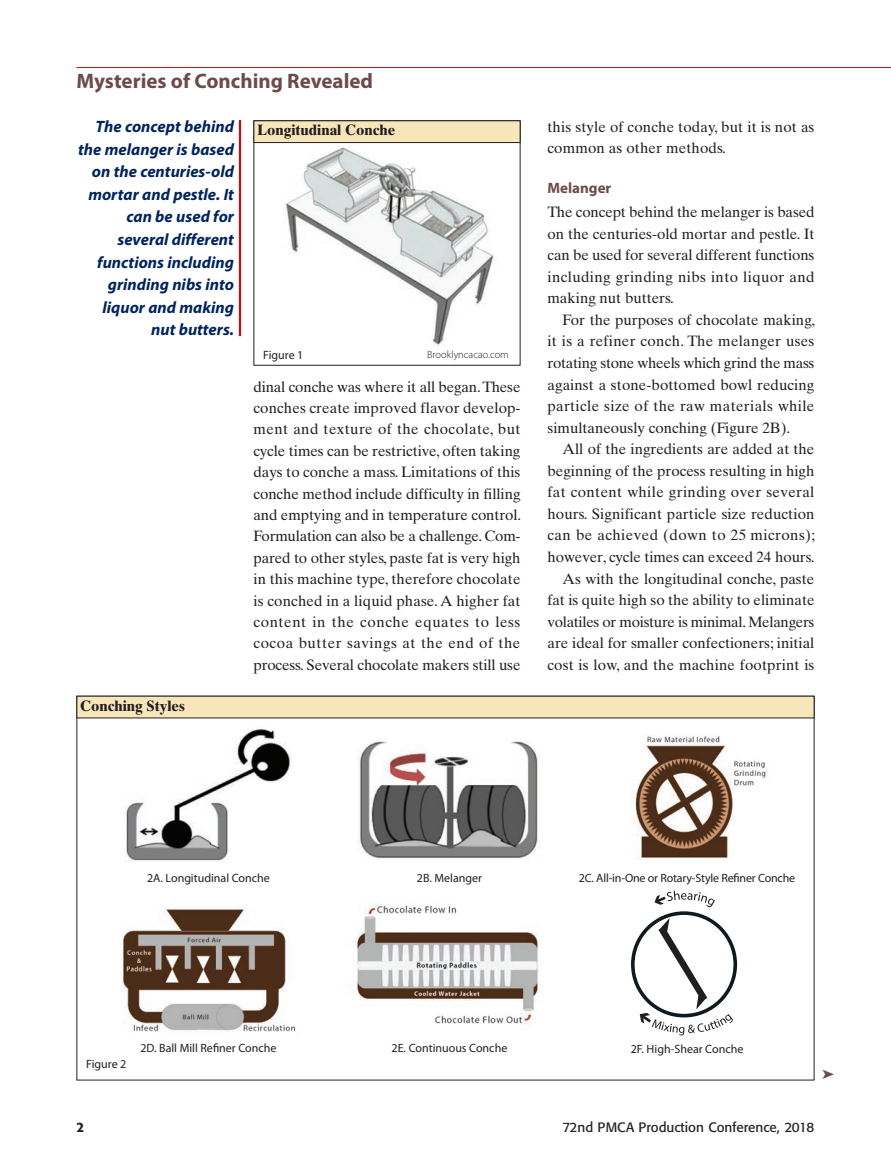
<style>
.page{position:relative;width:891px;height:1175px;background:#fff}
.page>*{position:absolute;margin:0;border:0;box-sizing:border-box;transform-origin:0 0}
.t1{font:700 21px "Myriad Pro";color:#6d4b4d}
.t2{font:italic 700 16.5px/22.5px "Myriad Pro";color:#00245d;text-align:right}
.t3{font:15px/21.6px "Times Ten";color:#231f20;text-align:justify}
.t4{font:700 15px "Times Ten";color:#231f20}
.t5{font:700 15px "Myriad Pro";color:#6d4b4d}
.t6{font:13.5px "Formata";color:#231f20}
.t7{font:500 13.5px "Formata";color:#231f20}
.t8{font:12px "Myriad Pro";color:#231f20}
.t9{font:300 10.5px "Myriad Pro";color:#231f20}
</style>
<div class="page">
<hr style="left:76px;top:67px;width:815px;height:1px;background:#bb1018">
<hr style="left:239px;top:120px;width:2px;height:216px;background:#bb1018">
<div style="left:254px;top:121px;width:266px;height:21px;background:#f6e6ba"></div>
<div style="left:254px;top:120px;width:266px;height:23px;border:1px solid #231f20"></div>
<img style="left:284px;top:147px;width:211px;height:200px">
<div style="left:77px;top:696px;width:737px;height:21px;background:#f6e6ba"></div>
<img style="left:125px;top:728px;width:166px;height:134px">
<img style="left:358px;top:741px;width:180px;height:118px">
<img style="left:635px;top:736px;width:131px;height:123px">
<img style="left:122px;top:906px;width:174px;height:126px">
<img style="left:355px;top:904px;width:184px;height:120px">
<svg style="left:631px;top:890px;width:106px;height:145px"></svg>
<h1 class="t1" style="left:76px;top:73px;width:298px">Mysteries of Conching Revealed</h1>
<p class="t2" style="left:78px;top:117px;width:157px">The concept behind the melanger is based on the centuries-old mortar and pestle. It can be used for several different functions including grinding nibs into liquor and making nut butters.</p>
<p class="t4" style="left:257px;top:125px;width:139px">Longitudinal Conche</p>
<p class="t8" style="left:263px;top:350px;width:42px">Figure 1</p>
<p class="t9" style="left:427px;top:351px;width:83px">Brooklyncacao.com</p>
<p class="t4" style="left:80px;top:700px;width:106px">Conching Styles</p>
<p class="t3" style="left:254px;top:377px;width:269px">dinal conche was where it all began. These conches create improved flavor develop&shy;ment and texture of the chocolate, but cycle times can be restrictive, often taking days to conche a mass. Limitations of this conche method include difficulty in filling and emptying and in temperature control.<br>Formulation can also be a challenge. Com&shy;pared to other styles, paste fat is very high in this machine type, therefore chocolate is conched in a liquid phase. A higher fat content in the conche equates to less cocoa butter savings at the end of the process. Several chocolate makers still use</p>
<p class="t3" style="left:548px;top:117px;width:268px">this style of conche today, but it is not as common as other methods.</p>
<p class="t5" style="left:548px;top:182px;width:65px">Melanger</p>
<p class="t3" style="left:548px;top:203px;width:269px">The concept behind the melanger is based on the centuries-old mortar and pestle. It can be used for several different functions including grinding nibs into liquor and making nut butters.</p>
<p class="t3" style="left:548px;top:310px;width:269px;text-indent:15px">For the purposes of chocolate making, it is a refiner conch. The melanger uses rotating stone wheels which grind the mass against a stone-bottomed bowl reducing particle size of the raw materials while simultaneously conching (Figure 2B).</p>
<p class="t3" style="left:548px;top:440px;width:269px;text-align:right">All of the ingredients are added at the beginning of the process resulting in high fat content while grinding over several hours. Significant particle size reduction can be achieved (down to 25 microns); however, cycle times can exceed 24 hours.<br>As with the longitudinal conche, paste fat is quite high so the ability to eliminate volatiles or moisture is minimal. Melangers are ideal for smaller confectioners; initial cost is low, and the machine footprint is</p>
<p class="t8" style="left:147px;top:873px;width:124px">2A. Longitudinal Conche</p>
<p class="t8" style="left:417px;top:873px;width:67px">2B. Melanger</p>
<p class="t8" style="left:579px;top:873px;width:218px">2C. All-in-One or Rotary-Style Refiner Conche</p>
<p class="t8" style="left:86px;top:1059px;width:42px">Figure 2</p>
<p class="t8" style="left:140px;top:1043px;width:138px">2D. Ball Mill Refiner Conche</p>
<p class="t8" style="left:392px;top:1043px;width:117px">2E. Continuous Conche</p>
<p class="t8" style="left:631px;top:1044px;width:114px">2F. High-Shear Conche</p>
<p class="t7" style="left:76px;top:1121px;width:9px">2</p>
<p class="t6" style="left:562px;top:1121px;width:254px">72nd PMCA Production Conference, 2018</p>
</div>
